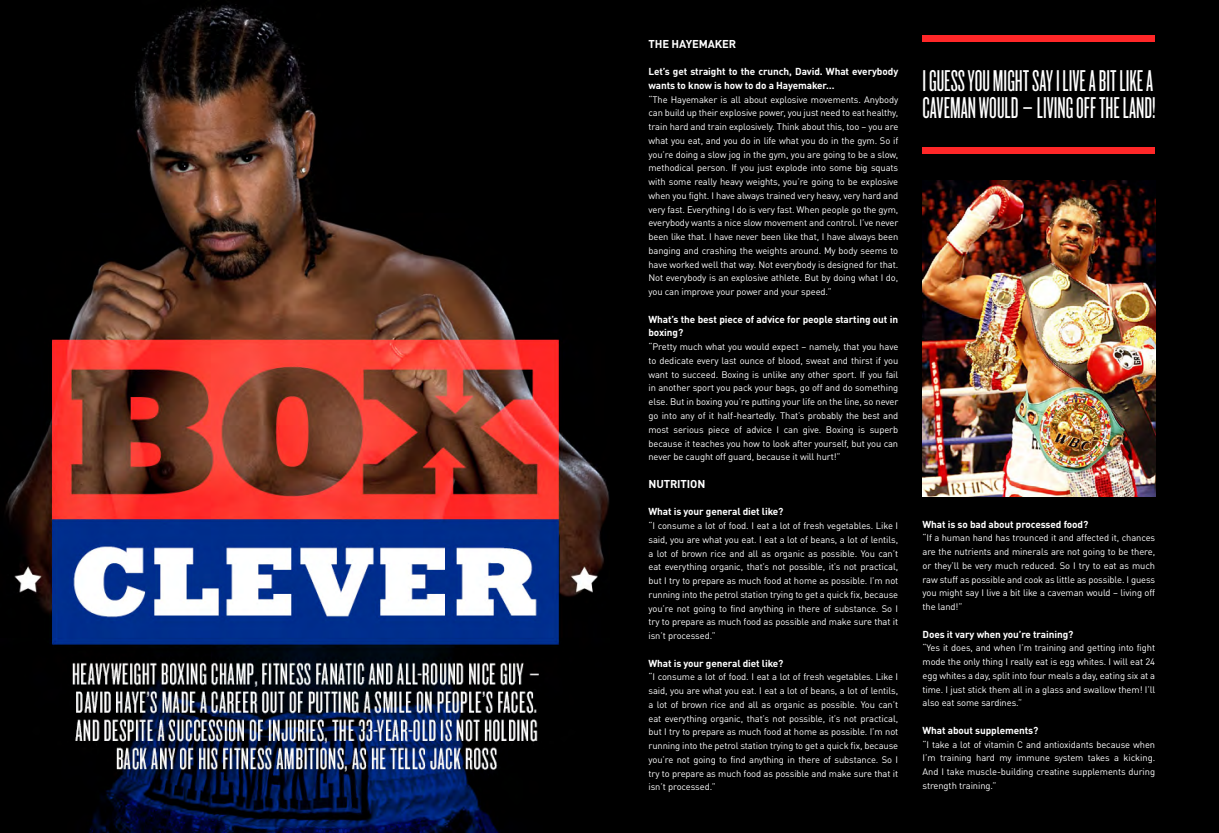
<style>
.page{position:relative;width:1219px;height:833px;background:#fff}
.page>*{position:absolute;margin:0;border:0;box-sizing:border-box;transform-origin:0 0}
.t1{font:31.25px/27.5px "Knockout HTF26 Junior Flyweight";color:#fff}
.t2{font:700 11.25px "DINOT";letter-spacing:-.01em;color:#fff}
.t3{font:700 10px/13.8px "DINOT";letter-spacing:-.01em;color:#fff}
.t4{font:9.38px/13.8px "DINOT";letter-spacing:-.01em;color:#fff;text-align:justify}
</style>
<div class="page">
<img style="left:0;top:1px;width:609px;height:832px">
<div style="left:610px;top:0;width:609px;height:833px;background:#000"></div>
<img style="left:922px;top:181px;width:233px;height:315px">
<div style="left:922px;top:36px;width:233px;height:6px;background:#ff2728"></div>
<div style="left:922px;top:147px;width:233px;height:6px;background:#ff2728"></div>
<p class="t2" style="left:648px;top:36px;width:89px">THE HAYEMAKER</p>
<p class="t3" style="left:648px;top:64px;width:251px">Let’s get straight to the crunch, David. What everybody wants to know is how to do a Hayemaker…</p>
<p class="t4" style="left:648px;top:92px;width:251px">“The Hayemaker is all about explosive movements. Anybody can build up their explosive power, you just need to eat healthy, train hard and train explosively. Think about this, too – you are what you eat, and you do in life what you do in the gym. So if you’re doing a slow jog in the gym, you are going to be a slow, methodical person. If you just explode into some big squats with some really heavy weights, you’re going to be explosive when you fight. I have always trained very heavy, very hard and very fast. Everything I do is very fast. When people go the gym, everybody wants a nice slow movement and control. I’ve never been like that. I have never been like that, I have always been banging and crashing the weights around. My body seems to have worked well that way. Not everybody is designed for that.<br>Not everybody is an explosive athlete. But by doing what I do, you can improve your power and your speed.”</p>
<p class="t3" style="left:648px;top:312px;width:251px">What’s the best piece of advice for people starting out in boxing?</p>
<p class="t4" style="left:648px;top:340px;width:251px">“Pretty much what you would expect – namely, that you have to dedicate every last ounce of blood, sweat and thirst if you want to succeed. Boxing is unlike any other sport. If you fail in another sport you pack your bags, go off and do something else. But in boxing you’re putting your life on the line, so never go into any of it half-heartedly. That’s probably the best and most serious piece of advice I can give. Boxing is superb because it teaches you how to look after yourself, but you can never be caught off guard, because it will hurt!”</p>
<p class="t2" style="left:648px;top:476px;width:58px">NUTRITION</p>
<p class="t3" style="left:648px;top:504px;width:136px">What is your general diet like?</p>
<p class="t4" style="left:648px;top:518px;width:251px">“I consume a lot of food. I eat a lot of fresh vegetables. Like I said, you are what you eat. I eat a lot of beans, a lot of lentils, a lot of brown rice and all as organic as possible. You can’t eat everything organic, that’s not possible, it’s not practical, but I try to prepare as much food at home as possible. I’m not running into the petrol station trying to get a quick fix, because you’re not going to find anything in there of substance. So I try to prepare as much food as possible and make sure that it isn’t processed.”</p>
<p class="t3" style="left:648px;top:656px;width:136px">What is your general diet like?</p>
<p class="t4" style="left:648px;top:670px;width:251px">“I consume a lot of food. I eat a lot of fresh vegetables. Like I said, you are what you eat. I eat a lot of beans, a lot of lentils, a lot of brown rice and all as organic as possible. You can’t eat everything organic, that’s not possible, it’s not practical, but I try to prepare as much food at home as possible. I’m not running into the petrol station trying to get a quick fix, because you’re not going to find anything in there of substance. So I try to prepare as much food as possible and make sure that it isn’t processed.”</p>
<h1 class="t1" style="left:922px;top:68px;width:235px">I GUESS YOU MIGHT SAY I LIVE A BIT LIKE A<br>CAVEMAN WOULD – LIVING OFF THE LAND!</h1>
<p class="t3" style="left:922px;top:517px;width:167px">What is so bad about processed food?</p>
<p class="t4" style="left:922px;top:531px;width:234px">“If a human hand has trounced it and affected it, chances are the nutrients and minerals are not going to be there, or they’ll be very much reduced. So I try to eat as much raw stuff as possible and cook as little as possible. I guess you might say I live a bit like a caveman would – living off the land!”</p>
<p class="t3" style="left:922px;top:627px;width:152px">Does it vary when you’re training?</p>
<p class="t4" style="left:922px;top:641px;width:234px">“Yes it does, and when I’m training and getting into fight mode the only thing I really eat is egg whites. I will eat 24 egg whites a day, split into four meals a day, eating six at a time. I just stick them all in a glass and swallow them! I’ll also eat some sardines.”</p>
<p class="t3" style="left:922px;top:723px;width:117px">What about supplements?</p>
<p class="t4" style="left:922px;top:737px;width:234px">“I take a lot of vitamin C and antioxidants because when I’m training hard my immune system takes a kicking.<br>And I take muscle-building creatine supplements during strength training.”</p>
</div>
